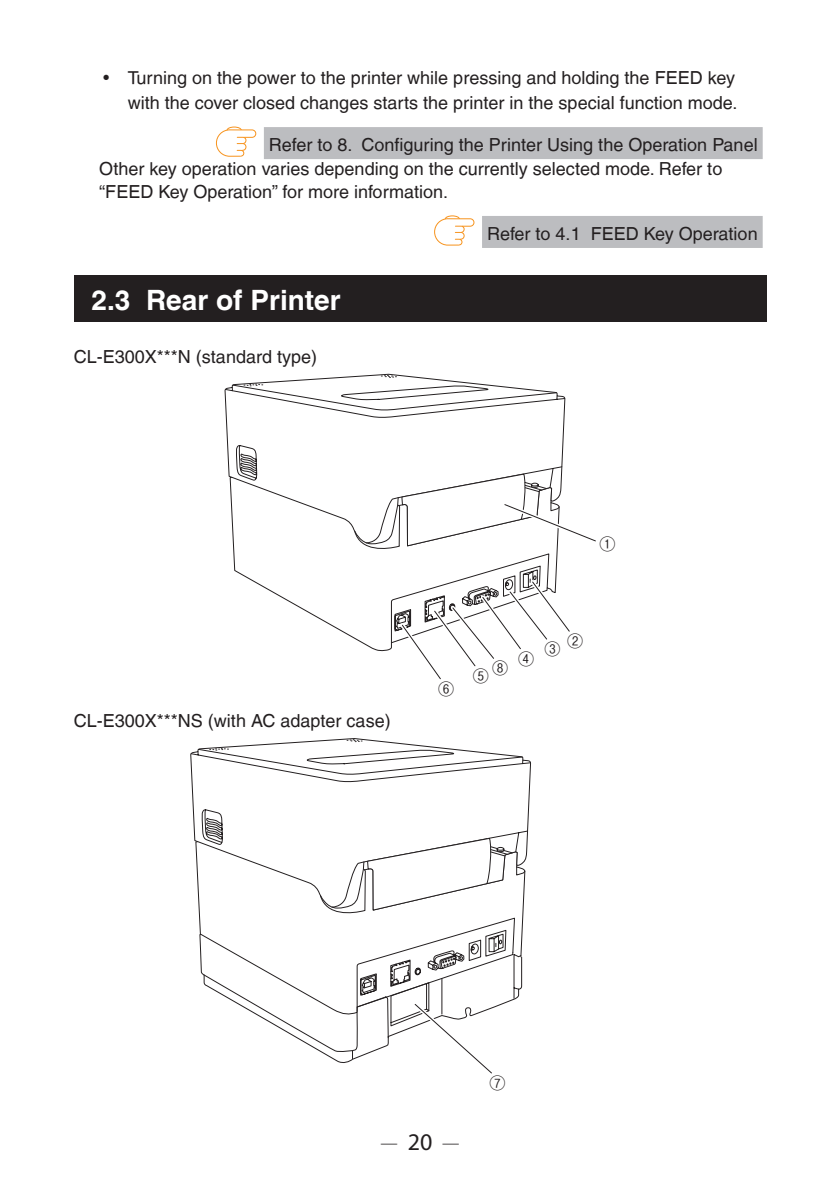
<style>
.page{position:relative;width:840px;height:1191px;background:#fff}
.page>*{position:absolute;margin:0;border:0;box-sizing:border-box;transform-origin:0 0}
.titleSecb-En{font:700 28px "Helvetica LT";color:#fff}
.page{font:24px "Myriad Pro";color:#231f20}
.textIndent2-En{font:18px/25.2px "Helvetica LT";color:#231f20;text-align:right}
.textGuiditem-En{font:18px/23.4px "Helvetica LT";color:#231f20}
.textRef-En{font:18px "Helvetica LT";color:#231f20}
.text-En{font:18px "Helvetica LT";color:#231f20}
.t1{font:16px "Gothic BBB Pro Medium 90 msp RKSJ H";color:#231f20}
.t2{font:16px "Times New Roman";color:#231f20}
</style>
<div class="page">
<div style="left:264px;top:127px;width:498px;height:32px;background:#bcbdc0"></div>
<div style="left:482px;top:216px;width:280px;height:32px;background:#bcbdc0"></div>
<div style="left:227px;top:127px;width:14px;height:6px;background:#f79829;border-radius:50%"></div>
<div style="left:226px;top:127px;width:15px;height:7px;border:1px solid #f7931d;border-radius:50%"></div>
<svg style="left:216px;top:129px;width:40px;height:28px"></svg>
<div style="left:444px;top:215px;width:15px;height:7px;border:1px solid #f7931d;border-radius:50%"></div>
<svg style="left:434px;top:218px;width:40px;height:28px"></svg>
<div style="left:74px;top:275px;width:692px;height:46px;background:#231f20"></div>
<svg style="left:233px;top:545px;width:121px;height:94px"></svg>
<svg style="left:224px;top:374px;width:258px;height:171px"></svg>
<svg style="left:225px;top:384px;width:340px;height:127px"></svg>
<svg style="left:243px;top:383px;width:20px;height:3px"></svg>
<svg style="left:380px;top:375px;width:16px;height:3px"></svg>
<svg style="left:354px;top:473px;width:242px;height:207px"></svg>
<svg style="left:197px;top:738px;width:329px;height:171px"></svg>
<svg style="left:190px;top:749px;width:340px;height:126px"></svg>
<svg style="left:209px;top:748px;width:20px;height:2px"></svg>
<svg style="left:346px;top:739px;width:16px;height:3px"></svg>
<svg style="left:200px;top:837px;width:321px;height:237px"></svg>
<p class="textIndent2-En" style="left:102px;top:65px;width:636px">• Turning on the power to the printer while pressing and holding the FEED key with the cover closed changes starts the printer in the special function mode.</p>
<p class="textRef-En" style="left:269px;top:134px;width:490px">Refer to 8. Configuring the Printer Using the Operation Panel</p>
<p class="textGuiditem-En" style="left:99px;top:156px;width:624px">Other key operation varies depending on the currently selected mode. Refer to “FEED Key Operation” for more information.</p>
<p class="textRef-En" style="left:487px;top:223px;width:272px">Refer to 4.1 FEED Key Operation</p>
<p class="titleSecb-En" style="left:91px;top:283px;width:250px">2.3 Rear of Printer</p>
<p class="text-En" style="left:74px;top:346px;width:245px">CL-E300X***N (standard type)</p>
<p class="text-En" style="left:74px;top:710px;width:318px">CL-E300X***NS (with AC adapter case)</p>
<p class="t1" style="left:599px;top:531px;width:17px">①</p>
<p class="t1" style="left:438px;top:676px;width:17px">⑥</p>
<p class="t1" style="left:472px;top:663px;width:17px">⑤</p>
<p class="t1" style="left:492px;top:655px;width:17px">⑧</p>
<p class="t1" style="left:518px;top:646px;width:17px">④</p>
<p class="t1" style="left:566px;top:628px;width:17px">②</p>
<p class="t1" style="left:544px;top:636px;width:17px">③</p>
<p class="t2" style="left:381px;top:1131px;width:17px">—</p>
<p class="page" style="left:407px;top:1127px;width:26px">20</p>
<p class="t2" style="left:442px;top:1131px;width:17px">—</p>
<p class="t1" style="left:489px;top:1070px;width:17px">⑦</p>
</div>
